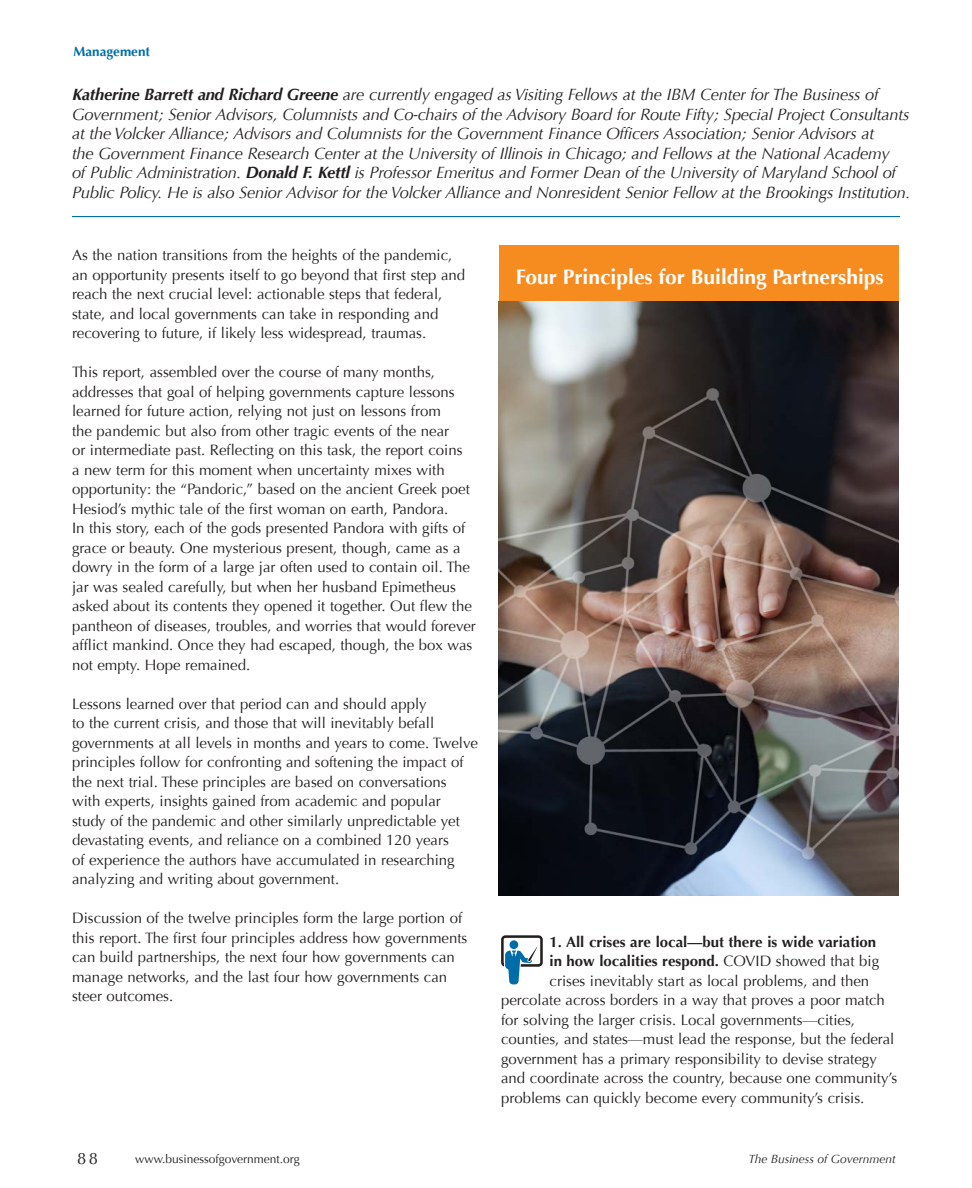
<style>
.page{position:relative;width:972px;height:1188px;background:#fff}
.page>*{position:absolute;margin:0;border:0;box-sizing:border-box;transform-origin:0 0}
.Heading_2{font:700 21px "Optima";color:#fff}
.Mang_BIOText_Italic{font:italic 16.5px/19.5px "Optima";letter-spacing:-.015em;color:#231f20}
.t1{font:16.5px "Optima";color:#231f20}
.Body_Text{font:15px/19.5px "Optima";color:#231f20}
.Body_Text-2{font:700 15px "Optima";color:#231f20}
.t2{font:700 13.5px "Optima";color:#006da9}
.t3{font:12px "Optima";color:#231f20}
.t4{font:italic 12px "Optima";color:#231f20}
.s1{font-weight:700}
.s2{font-weight:400}
</style>
<div class="page">
<hr style="left:72px;top:216px;width:828px;height:1px;background:#006da9">
<div style="left:499px;top:245px;width:400px;height:58px;background:#f68c1f"></div>
<svg style="left:501px;top:935px;width:42px;height:49px"></svg>
<img style="left:499px;top:301px;width:400px;height:594px">
<p class="t2" style="left:74px;top:44px;width:78px">Management</p>
<p class="Mang_BIOText_Italic" style="left:72px;top:85px;width:840px"><span class="s1">Katherine Barrett and Richard Greene</span> are currently engaged as Visiting Fellows at the IBM Center for The Business of Government; Senior Advisors, Columnists and Co-chairs of the Advisory Board for Route Fifty; Special Project Consultants at the Volcker Alliance; Advisors and Columnists for the Government Finance Officers Association; Senior Advisors at<br>the Government Finance Research Center at the University of Illinois in Chicago; and Fellows at the National Academy<br>of Public Administration. <span class="s1">Donald F. Kettl</span> is Professor Emeritus and Former Dean of the University of Maryland School of Public Policy. He is also Senior Advisor for the Volcker Alliance and Nonresident Senior Fellow at the Brookings Institution.</p>
<p class="Body_Text" style="left:72px;top:245px;width:395px">As the nation transitions from the heights of the pandemic, an opportunity presents itself to go beyond that first step and reach the next crucial level: actionable steps that federal, state, and local governments can take in responding and recovering to future, if likely less widespread, traumas.</p>
<p class="Body_Text" style="left:72px;top:362px;width:405px">This report, assembled over the course of many months, addresses that goal of helping governments capture lessons learned for future action, relying not just on lessons from<br>the pandemic but also from other tragic events of the near<br>or intermediate past. Reflecting on this task, the report coins<br>a new term for this moment when uncertainty mixes with opportunity: the “Pandoric,” based on the ancient Greek poet Hesiod’s mythic tale of the first woman on earth, Pandora.<br>In this story, each of the gods presented Pandora with gifts of grace or beauty. One mysterious present, though, came as a dowry in the form of a large jar often used to contain oil. The jar was sealed carefully, but when her husband Epimetheus asked about its contents they opened it together. Out flew the pantheon of diseases, troubles, and worries that would forever afflict mankind. Once they had escaped, though, the box was not empty. Hope remained.</p>
<p class="Body_Text" style="left:72px;top:694px;width:407px">Lessons learned over that period can and should apply<br>to the current crisis, and those that will inevitably befall governments at all levels in months and years to come. Twelve principles follow for confronting and softening the impact of the next trial. These principles are based on conversations with experts, insights gained from academic and popular study of the pandemic and other similarly unpredictable yet devastating events, and reliance on a combined 120 years<br>of experience the authors have accumulated in researching analyzing and writing about government.</p>
<p class="Body_Text" style="left:72px;top:908px;width:397px">Discussion of the twelve principles form the large portion of this report. The first four principles address how governments can build partnerships, the next four how governments can manage networks, and the last four how governments can steer outcomes.</p>
<p class="Heading_2" style="left:516px;top:264px;width:369px">Four Principles for Building Partnerships</p>
<p class="Body_Text-2" style="left:550px;top:933px;width:328px">1. All crises are local—but there is wide variation</p>
<p class="Body_Text-2" style="left:550px;top:952px;width:331px">in how localities respond. <span class="s2">COVID showed that big</span></p>
<p class="Body_Text" style="left:550px;top:971px;width:321px">crises inevitably start as local problems, and then</p>
<p class="Body_Text" style="left:501px;top:990px;width:385px">percolate across borders in a way that proves a poor match</p>
<p class="Body_Text" style="left:501px;top:1010px;width:355px">for solving the larger crisis. Local governments—cities,</p>
<p class="Body_Text" style="left:501px;top:1029px;width:395px">counties, and states—must lead the response, but the federal</p>
<p class="Body_Text" style="left:501px;top:1049px;width:377px">government has a primary responsibility to devise strategy</p>
<p class="Body_Text" style="left:501px;top:1068px;width:398px">and coordinate across the country, because one community’s</p>
<p class="Body_Text" style="left:501px;top:1088px;width:365px">problems can quickly become every community’s crisis.</p>
<p class="t1" style="left:77px;top:1149px;width:22px">88</p>
<p class="t3" style="left:135px;top:1152px;width:166px">www.businessofgovernment.org</p>
<p class="t4" style="left:749px;top:1152px;width:149px">The Business of Government</p>
</div>
